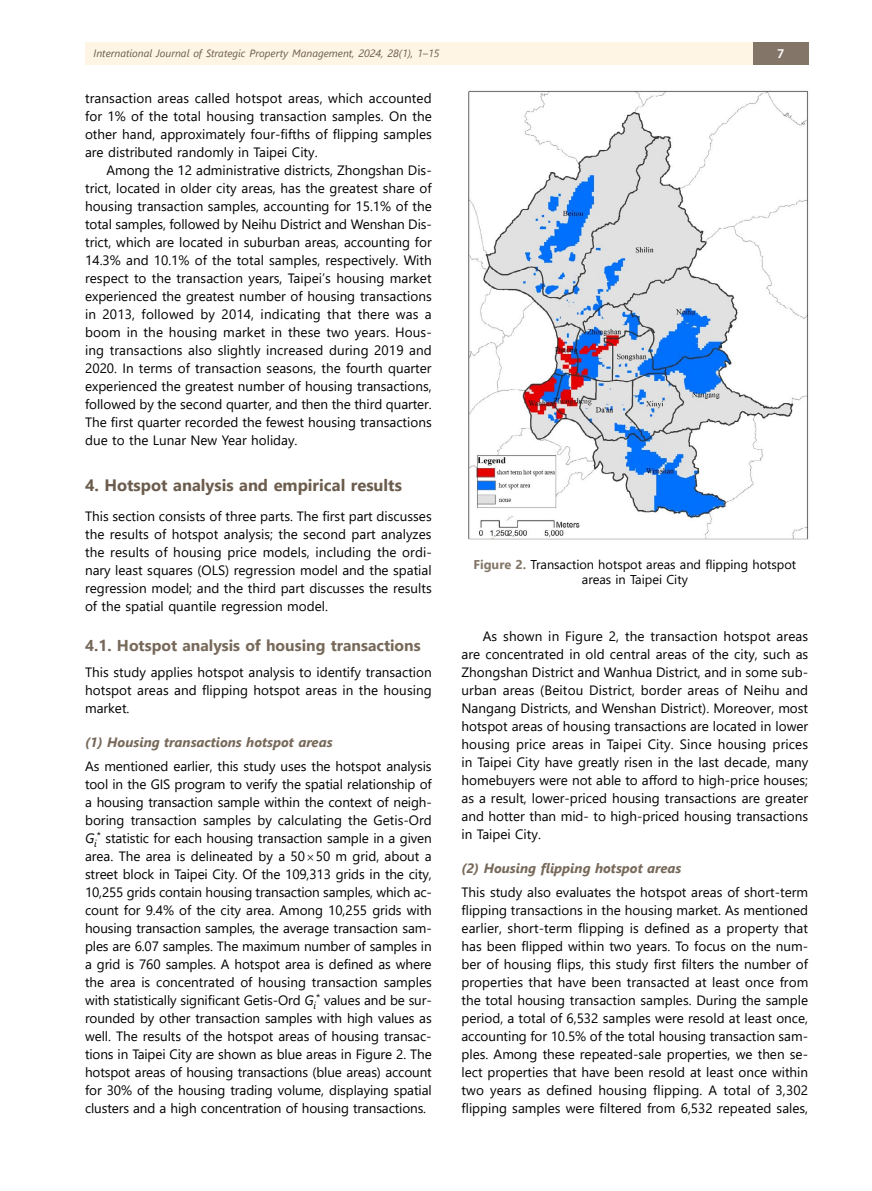
<style>
.page{position:relative;width:872px;height:1191px;background:#fff}
.page>*{position:absolute;margin:0;border:0;box-sizing:border-box;transform-origin:0 0}
.t1{font:700 16.5px "Segoe UI";color:#6b5c4d}
.t2{font:700 15.75px "Segoe UI";color:#77695a}
.t3{font:13.5px/18px "Segoe UI";color:#000;text-align:justify}
.t4{font:italic 700 13.5px "Segoe UI";color:#77695a}
.t5{font:600 13.5px "Myriad Pro";color:#fff}
.t6{font:12.75px/15.3px "Segoe UI";color:#000;text-align:center}
.t7{font:italic 10.5px "Segoe UI";color:#6b5c4d}
.s1{font-style:italic}
.s2{font-weight:700;color:#837668}
</style>
<div class="page">
<div style="left:85px;top:43px;width:668px;height:22px;background:#fef5e5"></div>
<div style="left:753px;top:43px;width:55px;height:22px;background:#837668"></div>
<img style="left:468px;top:90px;width:341px;height:450px">
<p class="t7" style="left:94px;top:43px;width:347px">International Journal of Strategic Property Management, 2024, 28(1), 1–15</p>
<p class="t5" style="left:777px;top:45px;width:9px">7</p>
<p class="t3" style="left:85px;top:88px;width:348px">transaction areas called hotspot areas, which accounted for 1% of the total housing transaction samples. On the other hand, approximately four-fifths of flipping samples are distributed randomly in Taipei City.</p>
<p class="t3" style="left:85px;top:160px;width:348px;text-indent:21px">Among the 12 administrative districts, Zhongshan Dis&shy;trict, located in older city areas, has the greatest share of housing transaction samples, accounting for 15.1% of the total samples, followed by Neihu District and Wenshan Dis&shy;trict, which are located in suburban areas, accounting for 14.3% and 10.1% of the total samples, respectively. With respect to the transaction years, Taipei’s housing market experienced the greatest number of housing transactions in 2013, followed by 2014, indicating that there was a boom in the housing market in these two years. Hous&shy;ing transactions also slightly increased during 2019 and 2020. In terms of transaction seasons, the fourth quarter experienced the greatest number of housing transactions, followed by the second quarter, and then the third quarter.<br>The first quarter recorded the fewest housing transactions due to the Lunar New Year holiday.</p>
<p class="t1" style="left:85px;top:469px;width:318px">4. Hotspot analysis and empirical results</p>
<p class="t3" style="left:85px;top:506px;width:348px">This section consists of three parts. The first part discusses the results of hotspot analysis; the second part analyzes the results of housing price models, including the ordi&shy;nary least squares (OLS) regression model and the spatial regression model; and the third part discusses the results of the spatial quantile regression model.</p>
<p class="t2" style="left:85px;top:630px;width:337px">4.1. Hotspot analysis of housing transactions</p>
<p class="t3" style="left:85px;top:662px;width:348px">This study applies hotspot analysis to identify transaction hotspot areas and flipping hotspot areas in the housing market.</p>
<p class="t4" style="left:85px;top:729px;width:249px">(1) Housing transactions hotspot areas</p>
<p class="t3" style="left:85px;top:756px;width:348px">As mentioned earlier, this study uses the hotspot analysis tool in the GIS program to verify the spatial relationship of a housing transaction sample within the context of neigh&shy;boring transaction samples by calculating the Getis-Ord <span class="s1">G</span><sub>i</sub><sup>*</sup> statistic for each housing transaction sample in a given area. The area is delineated by a 50 50 m grid, about a street block in Taipei City. Of the 109,313 grids in the city, 10,255 grids contain housing transaction samples, which ac&shy;count for 9.4% of the city area. Among 10,255 grids with housing transaction samples, the average transaction sam&shy;ples are 6.07 samples. The maximum number of samples in a grid is 760 samples. A hotspot area is defined as where the area is concentrated of housing transaction samples with statistically significant Getis-Ord <span class="s1">G</span><sub>i</sub><sup>*</sup> values and be sur&shy;rounded by other transaction samples with high values as well. The results of the hotspot areas of housing transac&shy;tions in Taipei City are shown as blue areas in Figure 2. The hotspot areas of housing transactions (blue areas) account for 30% of the housing trading volume, displaying spatial clusters and a high concentration of housing transactions.</p>
<p class="t6" style="left:473px;top:555px;width:324px"><span class="s2">Figure 2.</span> Transaction hotspot areas and flipping hotspot areas in Taipei City</p>
<p class="t3" style="left:461px;top:626px;width:348px;text-indent:21px">As shown in Figure 2, the transaction hotspot areas are concentrated in old central areas of the city, such as Zhongshan District and Wanhua District, and in some sub&shy;urban areas (Beitou District, border areas of Neihu and Nangang Districts, and Wenshan District). Moreover, most hotspot areas of housing transactions are located in lower housing price areas in Taipei City. Since housing prices in Taipei City have greatly risen in the last decade, many homebuyers were not able to afford to high-price houses; as a result, lower-priced housing transactions are greater and hotter than mid- to high-priced housing transactions in Taipei City.</p>
<p class="t4" style="left:461px;top:855px;width:221px">(2) Housing flipping hotspot areas</p>
<p class="t3" style="left:461px;top:882px;width:348px">This study also evaluates the hotspot areas of short-term flipping transactions in the housing market. As mentioned earlier, short-term flipping is defined as a property that has been flipped within two years. To focus on the num&shy;ber of housing flips, this study first filters the number of properties that have been transacted at least once from the total housing transaction samples. During the sample period, a total of 6,532 samples were resold at least once, accounting for 10.5% of the total housing transaction sam&shy;ples. Among these repeated-sale properties, we then se&shy;lect properties that have been resold at least once within two years as defined housing flipping. A total of 3,302 flipping samples were filtered from 6,532 repeated sales,</p>
</div>
